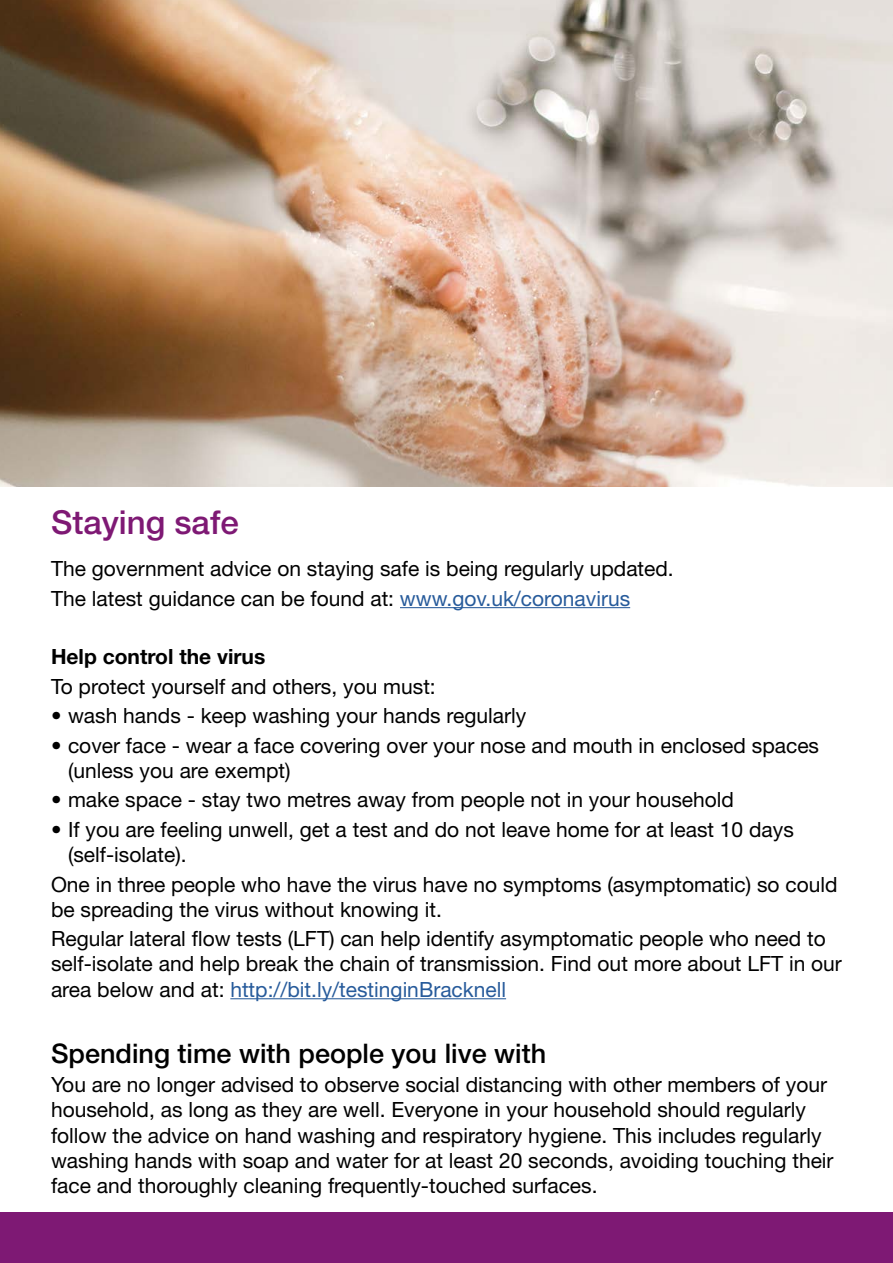
<style>
.page{position:relative;width:893px;height:1263px;background:#fff}
.page>*{position:absolute;margin:0;border:0;box-sizing:border-box;transform-origin:0 0}
.Section_Heading{font:500 33px "Helvetica Neue";color:#7e1974}
.sml_section_heading{font:500 27px "Helvetica Neue";color:#000}
.Bullets{font:21px/25.2px "Helvetica Neue";color:#000}
.Body_text{font:21px/25.2px "Helvetica Neue";color:#000}
.Body_text-2{font:700 21px "Helvetica Neue";color:#000}
.s1{color:#275b9b}
</style>
<div class="page">
<div style="left:0;top:1212px;width:893px;height:51px;background:#7e1974"></div>
<hr style="left:400px;top:607px;width:230px;height:1px;background:#275b9b">
<hr style="left:230px;top:998px;width:276px;height:1px;background:#275b9b">
<img style="left:0;top:0;width:893px;height:487px">
<h2 class="Section_Heading" style="left:51px;top:502px;width:189px">Staying safe</h2>
<p class="Body_text" style="left:51px;top:556px;width:624px">The government advice on staying safe is being regularly updated.</p>
<p class="Body_text" style="left:51px;top:585px;width:581px">The latest guidance can be found at: <span class="s1">www.gov.uk/coronavirus</span></p>
<p class="Body_text-2" style="left:51px;top:644px;width:216px">Help control the virus</p>
<h3 class="Bullets" style="left:51px;top:673px;width:386px">To protect yourself and others, you must:</h3>
<h3 class="Bullets" style="left:51px;top:703px;width:477px">• wash hands - keep washing your hands regularly</h3>
<h3 class="Bullets" style="left:68px;top:732px;width:753px;text-indent:-17px">• cover face - wear a face covering over your nose and mouth in enclosed spaces (unless you are exempt)</h3>
<h3 class="Bullets" style="left:51px;top:787px;width:684px">• make space - stay two metres away from people not in your household</h3>
<h3 class="Bullets" style="left:68px;top:816px;width:727px;text-indent:-17px">• If you are feeling unwell, get a test and do not leave home for at least 10 days (self-isolate).</h3>
<h3 class="Bullets" style="left:51px;top:871px;width:788px">One in three people who have the virus have no symptoms (asymptomatic) so could be spreading the virus without knowing it.</h3>
<h3 class="Bullets" style="left:51px;top:926px;width:792px">Regular lateral flow tests (LFT) can help identify asymptomatic people who need to self-isolate and help break the chain of transmission. Find out more about LFT in our area below and at: <span class="s1">http://bit.ly/testinginBracknell</span></h3>
<p class="sml_section_heading" style="left:51px;top:1037px;width:497px">Spending time with people you live with</p>
<p class="Body_text" style="left:51px;top:1072px;width:784px">You are no longer advised to observe social distancing with other members of your household, as long as they are well. Everyone in your household should regularly follow the advice on hand washing and respiratory hygiene. This includes regularly washing hands with soap and water for at least 20 seconds, avoiding touching their face and thoroughly cleaning frequently-touched surfaces.</p>
</div>
